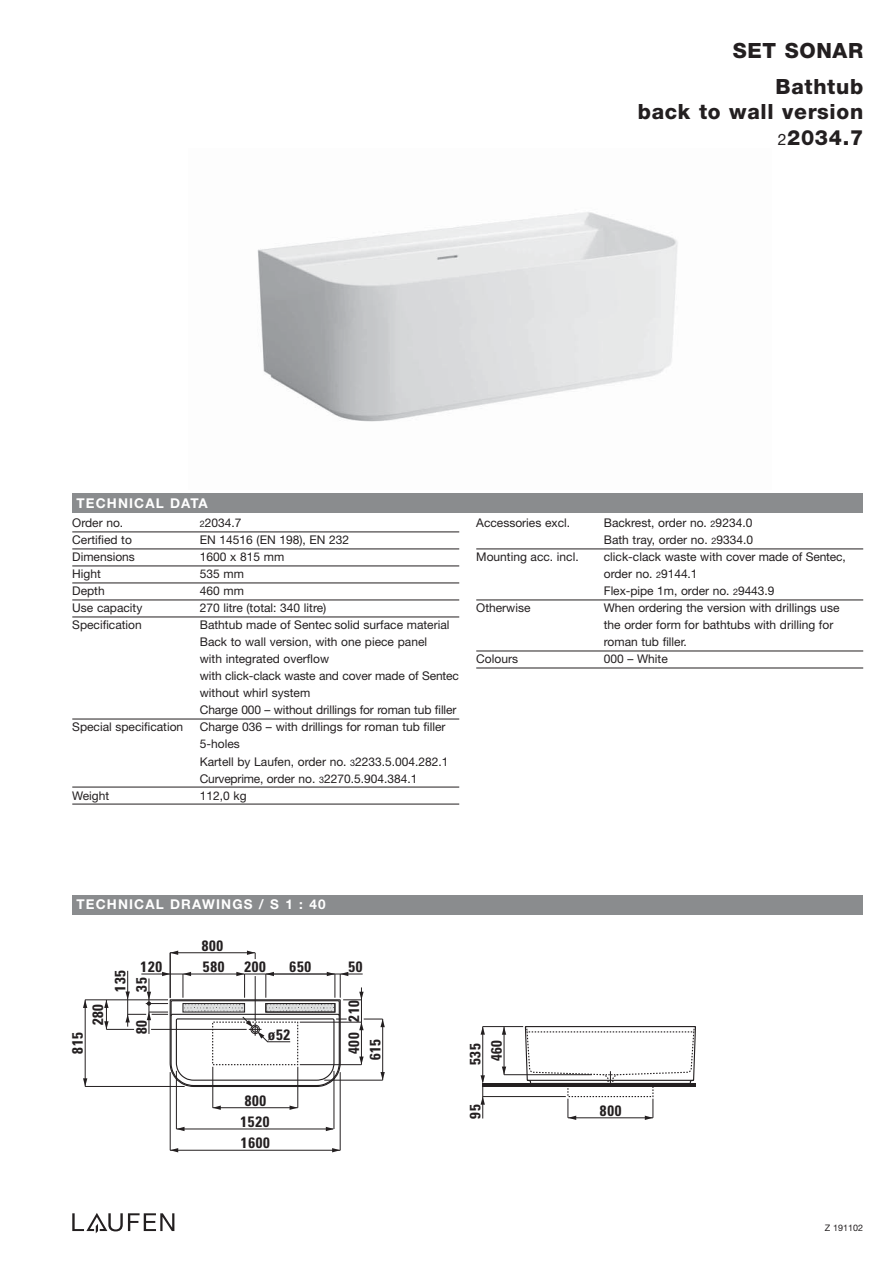
<style>
.page{position:relative;width:893px;height:1263px;background:#fff}
.page>*{position:absolute;margin:0;border:0;box-sizing:border-box;transform-origin:0 0}
.t1{font:800 21px/36.2px "Helvetica Neue";letter-spacing:.03em;color:#231f20;text-align:right}
.t2{font:700 condensed 15px/21.3px "Univers";letter-spacing:.05em;color:#231f20}
.t3{font:700 13.5px "Helvetica Neue";letter-spacing:.085em;color:#fff}
.t4{font:12px/17px "Helvetica Neue";color:#231f20}
.t5{font:9px "Helvetica Neue";color:#231f20}
.s1{font-weight:400;font-size:15.75px}
.s2{font-size:9px}
</style>
<div class="page">
<img style="left:257px;top:212px;width:421px;height:210px">
<hr style="left:85px;top:1000px;width:1px;height:86px;background:#231f20">
<hr style="left:85px;top:999px;width:83px;height:1px;background:#231f20">
<hr style="left:85px;top:1086px;width:100px;height:1px;background:#231f20">
<svg style="left:83px;top:1000px;width:4px;height:8px"></svg>
<svg style="left:83px;top:1078px;width:4px;height:8px"></svg>
<hr style="left:127px;top:971px;width:1px;height:55px;background:#231f20">
<hr style="left:170px;top:953px;width:1px;height:45px;background:#231f20">
<hr style="left:170px;top:952px;width:85px;height:1px;background:#231f20">
<svg style="left:170px;top:950px;width:8px;height:5px"></svg>
<svg style="left:247px;top:950px;width:9px;height:9px"></svg>
<svg style="left:104px;top:972px;width:592px;height:180px"></svg>
<div style="left:72px;top:895px;width:791px;height:19px;background:#8a8c8e"></div>
<div style="left:72px;top:493px;width:791px;height:19px;background:#8a8c8e"></div>
<svg style="left:72px;top:1213px;width:102px;height:20px"></svg>
<hr style="left:72px;top:532px;width:387px;height:1px;background:#231f20">
<hr style="left:72px;top:549px;width:387px;height:1px;background:#231f20">
<hr style="left:72px;top:566px;width:387px;height:1px;background:#231f20">
<hr style="left:72px;top:583px;width:387px;height:1px;background:#231f20">
<hr style="left:72px;top:600px;width:387px;height:1px;background:#231f20">
<hr style="left:72px;top:617px;width:387px;height:1px;background:#231f20">
<hr style="left:72px;top:719px;width:387px;height:1px;background:#231f20">
<hr style="left:72px;top:787px;width:387px;height:1px;background:#231f20">
<hr style="left:72px;top:804px;width:387px;height:1px;background:#231f20">
<hr style="left:476px;top:549px;width:387px;height:1px;background:#231f20">
<hr style="left:476px;top:600px;width:387px;height:1px;background:#231f20">
<hr style="left:476px;top:651px;width:387px;height:1px;background:#231f20">
<hr style="left:476px;top:668px;width:387px;height:1px;background:#231f20">
<h1 class="t1" style="left:733px;top:34px;width:132px">SET SONAR<br>Bathtub</h1>
<h1 class="t1" style="left:638px;top:101px;width:227px;line-height:25.5px">back to wall version<br><span class="s1">2</span>2034.7</h1>
<p class="t3" style="left:77px;top:498px;width:133px">TECHNICAL DATA</p>
<p class="t4" style="left:72px;top:516px;width:53px">Order no.</p>
<p class="t4" style="left:200px;top:516px;width:43px"><span class="s2">2</span>2034.7</p>
<p class="t4" style="left:72px;top:533px;width:61px">Certified to</p>
<p class="t4" style="left:200px;top:533px;width:151px">EN 14516 (EN 198), EN 232</p>
<p class="t4" style="left:72px;top:550px;width:64px">Dimensions</p>
<p class="t4" style="left:200px;top:550px;width:86px">1600 x 815 mm</p>
<p class="t4" style="left:72px;top:567px;width:30px">Hight</p>
<p class="t4" style="left:200px;top:567px;width:46px">535 mm</p>
<p class="t4" style="left:72px;top:584px;width:34px">Depth</p>
<p class="t4" style="left:200px;top:584px;width:46px">460 mm</p>
<p class="t4" style="left:72px;top:601px;width:72px">Use capacity</p>
<p class="t4" style="left:200px;top:601px;width:128px">270 litre (total: 340 litre)</p>
<p class="t4" style="left:72px;top:618px;width:71px">Specification</p>
<p class="t4" style="left:200px;top:618px;width:261px">Bathtub made of Sentec solid surface material Back to wall version, with one piece panel<br>with integrated overflow<br>with click-clack waste and cover made of Sentec without whirl system<br>Charge 000 – without drillings for roman tub filler</p>
<p class="t4" style="left:72px;top:720px;width:112px">Special specification</p>
<p class="t4" style="left:200px;top:720px;width:250px">Charge 036 – with drillings for roman tub filler 5-holes<br>Kartell by Laufen, order no. <span class="s2">3</span>2233.5.004.282.1<br>Curveprime, order no. <span class="s2">3</span>2270.5.904.384.1</p>
<p class="t4" style="left:72px;top:788px;width:38px">Weight</p>
<p class="t4" style="left:200px;top:788px;width:48px">112,0 kg</p>
<p class="t4" style="left:476px;top:516px;width:95px">Accessories excl.</p>
<p class="t4" style="left:604px;top:516px;width:151px">Backrest, order no. <span class="s2">2</span>9234.0<br>Bath tray, order no. <span class="s2">2</span>9334.0</p>
<p class="t4" style="left:476px;top:550px;width:104px">Mounting acc. incl.</p>
<p class="t4" style="left:604px;top:550px;width:244px">click-clack waste with cover made of Sentec, order no. <span class="s2">2</span>9144.1<br>Flex-pipe 1m, order no. <span class="s2">2</span>9443.9</p>
<p class="t4" style="left:476px;top:601px;width:56px">Otherwise</p>
<p class="t4" style="left:604px;top:601px;width:237px">When ordering the version with drillings use the order form for bathtubs with drilling for roman tub filler.</p>
<p class="t4" style="left:476px;top:652px;width:43px">Colours</p>
<p class="t4" style="left:604px;top:652px;width:66px">000 – White</p>
<p class="t3" style="left:77px;top:900px;width:250px">TECHNICAL DRAWINGS / S 1 : 40</p>
<p class="t2" style="left:202px;top:936px;width:23px">800</p>
<p class="t2" style="left:68px;top:1054px;width:23px;rotate:-90deg">815</p>
<p class="t2" style="left:89px;top:1025px;width:23px;rotate:-90deg">280</p>
<p class="t2" style="left:111px;top:991px;width:23px;rotate:-90deg">135</p>
<p class="t2" style="left:141px;top:957px;width:23px">120</p>
<p class="t2" style="left:203px;top:957px;width:23px">580</p>
<p class="t2" style="left:244px;top:957px;width:23px">200</p>
<p class="t2" style="left:290px;top:957px;width:23px">650</p>
<p class="t2" style="left:348px;top:957px;width:16px">50</p>
<p class="t2" style="left:132px;top:992px;width:16px;rotate:-90deg">35</p>
<p class="t2" style="left:132px;top:1034px;width:16px;rotate:-90deg">80</p>
<p class="t2" style="left:345px;top:1054px;width:55px;rotate:-90deg">400 210</p>
<p class="t2" style="left:268px;top:1025px;width:24px">ø52</p>
<p class="t2" style="left:366px;top:1060px;width:23px;rotate:-90deg">615</p>
<p class="t2" style="left:466px;top:1065px;width:27px;rotate:-90deg">535<br>460</p>
<p class="t2" style="left:245px;top:1091px;width:23px">800</p>
<p class="t2" style="left:241px;top:1112px;width:30px">1520</p>
<p class="t2" style="left:241px;top:1134px;width:30px">1600</p>
<p class="t2" style="left:466px;top:1119px;width:16px;rotate:-90deg">95</p>
<p class="t2" style="left:600px;top:1101px;width:23px">800</p>
<p class="t5" style="left:825px;top:1224px;width:40px">Z 191102</p>
</div>
